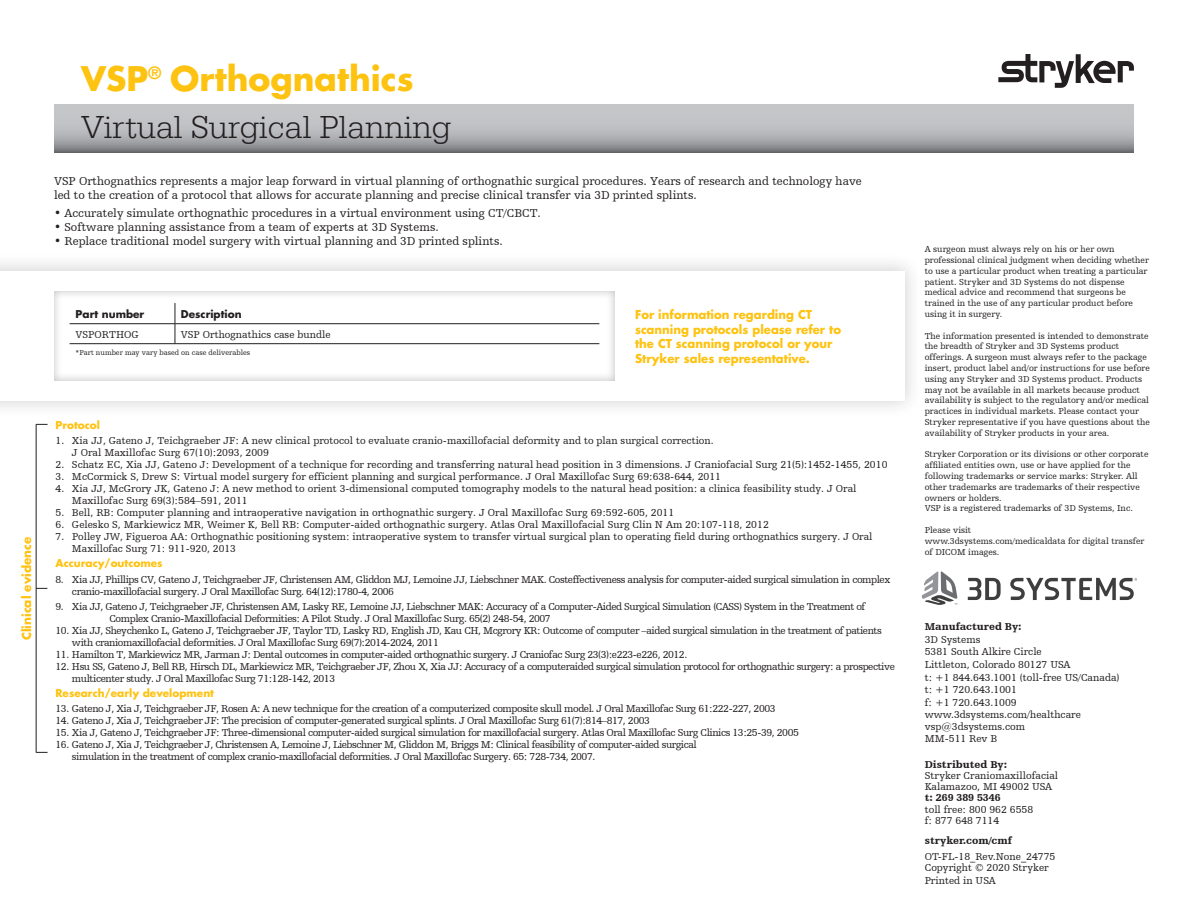
<style>
.page{position:relative;width:1188px;height:918px;background:#fff}
.page>*{position:absolute;margin:0;border:0;box-sizing:border-box;transform-origin:0 0}
.t1{font:300 33px/46.5px "URW Egyptienne TOT";color:#231f20}
.copy{font:12px/14.4px "Humanist Slabserif 712 BT";color:#231f20}
.copy-2{font:700 12px/14.4px "Futura For Stryker";color:#fec210}
.copy-3{font:10.5px/12px "Humanist Slabserif 712 BT";letter-spacing:-.04em;color:#231f20}
.copy-4{font:10.5px/12px "Humanist Slabserif 712 BT";color:#231f20}
.t2{font:900 10.5px "Humanist Slabserif 712 BT";color:#231f20}
.copy-5{font:700 10.5px "Futura For Stryker";color:#fec210}
.t3{font:700 10.5px "Futura For Stryker";color:#231f20}
.t4{font:9px/10.8px "Humanist Slabserif 712 BT";color:#231f20}
.copy-6{font:7.5px "Humanist Slabserif 712 BT";color:#231f20}
.s1{font-family:"Futura For Stryker";font-weight:700;color:#fec210}
</style>
<div class="page">
<svg style="left:54px;top:105px;width:1080px;height:47px;background:#b1b2b5"></svg>
<hr style="left:36px;top:424px;width:1px;height:329px;background:#231f20">
<svg style="left:36px;top:424px;width:12px;height:1px"></svg>
<div style="left:0;top:252px;width:924px;height:167px;background:#231f20;opacity:.2"></div>
<div style="left:0;top:271px;width:904px;height:129px;background:#fff"></div>
<div style="left:47px;top:287px;width:568px;height:94px;background:#231f20;opacity:.3"></div>
<div style="left:69px;top:302px;width:530px;height:61px;background:#fff"></div>
<hr style="left:70px;top:323px;width:105px;height:1px;background:#231f20">
<svg style="left:175px;top:303px;width:1px;height:40px"></svg>
<hr style="left:175px;top:323px;width:424px;height:1px;background:#231f20">
<hr style="left:70px;top:343px;width:105px;height:1px;background:#231f20">
<hr style="left:175px;top:343px;width:424px;height:1px;background:#231f20">
<svg style="left:998px;top:54px;width:136px;height:34px"></svg>
<svg style="left:922px;top:571px;width:36px;height:34px"></svg>
<svg style="left:968px;top:578px;width:33px;height:22px"></svg>
<svg style="left:1010px;top:578px;width:127px;height:22px"></svg>
<p class="t1" style="left:81px;top:58px;width:372px"><span class="s1">VSP</span><sup>®</sup> <span class="s1">Orthognathics<br></span>Virtual Surgical Planning</p>
<p class="copy" style="left:54px;top:173px;width:809px">VSP Orthognathics represents a major leap forward in virtual planning of orthognathic surgical procedures. Years of research and technology have led to the creation of a protocol that allows for accurate planning and precise clinical transfer via 3D printed splints.</p>
<p class="copy" style="left:54px;top:205px;width:488px">• Accurately simulate orthognathic procedures in a virtual environment using CT/CBCT.</p>
<p class="copy" style="left:54px;top:220px;width:386px">• Software planning assistance from a team of experts at 3D Systems.</p>
<p class="copy" style="left:54px;top:234px;width:450px">• Replace traditional model surgery with virtual planning and 3D printed splints.</p>
<p class="copy-2" style="left:19px;top:640px;width:105px;rotate:-90deg">Clinical evidence</p>
<p class="t3" style="left:76px;top:307px;width:70px">Part number</p>
<p class="t3" style="left:181px;top:307px;width:62px">Description</p>
<p class="copy-4" style="left:76px;top:328px;width:65px">VSPORTHOG</p>
<p class="copy-4" style="left:181px;top:328px;width:151px">VSP Orthognathics case bundle</p>
<p class="copy-6" style="left:76px;top:348px;width:176px">*Part number may vary based on case deliverables</p>
<p class="copy-2" style="left:635px;top:307px;width:208px">For information regarding CT scanning protocols please refer to the CT scanning protocol or your<br>Stryker sales representative.</p>
<p class="copy-5" style="left:56px;top:418px;width:46px">Protocol</p>
<p class="copy-4" style="left:72px;top:434px;width:643px;text-indent:-16px">1. Xia JJ, Gateno J, Teichgraeber JF: A new clinical protocol to evaluate cranio-maxillofacial deformity and to plan surgical correction.<br>J Oral Maxillofac Surg 67(10):2093, 2009</p>
<p class="copy-4" style="left:56px;top:458px;width:834px">2. Schatz EC, Xia JJ, Gateno J: Development of a technique for recording and transferring natural head position in 3 dimensions. J Craniofacial Surg 21(5):1452-1455, 2010</p>
<p class="copy-4" style="left:56px;top:470px;width:667px">3. McCormick S, Drew S: Virtual model surgery for efficient planning and surgical performance. J Oral Maxillofac Surg 69:638-644, 2011</p>
<p class="copy-4" style="left:72px;top:482px;width:786px;text-indent:-16px">4. Xia JJ, McGrory JK, Gateno J: A new method to orient 3-dimensional computed tomography models to the natural head position: a clinica feasibility study. J Oral<br>Maxillofac Surg 69(3):584–591, 2011</p>
<p class="copy-4" style="left:56px;top:506px;width:620px">5. Bell, RB: Computer planning and intraoperative navigation in orthognathic surgery. J Oral Maxillofac Surg 69:592-605, 2011</p>
<p class="copy-4" style="left:56px;top:518px;width:715px">6. Gelesko S, Markiewicz MR, Weimer K, Bell RB: Computer-aided orthognathic surgery. Atlas Oral Maxillofacial Surg Clin N Am 20:107-118, 2012</p>
<p class="copy-4" style="left:72px;top:530px;width:802px;text-indent:-16px">7. Polley JW, Figueroa AA: Orthognathic positioning system: intraoperative system to transfer virtual surgical plan to operating field during orthognathics surgery. J Oral<br>Maxillofac Surg 71: 911-920, 2013</p>
<p class="copy-5" style="left:56px;top:556px;width:109px">Accuracy/outcomes</p>
<p class="copy-3" style="left:72px;top:573px;width:820px;text-indent:-16px">8. Xia JJ, Phillips CV, Gateno J, Teichgraeber JF, Christensen AM, Gliddon MJ, Lemoine JJ, Liebschner MAK. Costeffectiveness analysis for computer-aided surgical simulation in complex cranio-maxillofacial surgery. J Oral Maxillofac Surg. 64(12):1780-4, 2006</p>
<p class="copy-3" style="left:110px;top:600px;width:757px;text-indent:-54px">9. Xia JJ, Gateno J, Teichgraeber JF, Christensen AM, Lasky RE, Lemoine JJ, Liebschner MAK: Accuracy of a Computer-Aided Surgical Simulation (CASS) System in the Treatment of<br>Complex Cranio-Maxillofacial Deformities: A Pilot Study. J Oral Maxillofac Surg. 65(2) 248-54, 2007</p>
<p class="copy-3" style="left:72px;top:624px;width:811px;text-indent:-16px">10. Xia JJ, Sheychenko L, Gateno J, Teichgraeber JF, Taylor TD, Lasky RD, English JD, Kau CH, Mcgrory KR: Outcome of computer –aided surgical simulation in the treatment of patients with craniomaxillofacial deformities. J Oral Maxillofac Surg 69(7):2014-2024, 2011</p>
<p class="copy-3" style="left:56px;top:648px;width:633px">11. Hamilton T, Markiewicz MR, Jarman J: Dental outcomes in computer-aided orthognathic surgery. J Craniofac Surg 23(3):e223-e226, 2012.</p>
<p class="copy-3" style="left:72px;top:660px;width:824px;text-indent:-16px">12. Hsu SS, Gateno J, Bell RB, Hirsch DL, Markiewicz MR, Teichgraeber JF, Zhou X, Xia JJ: Accuracy of a computeraided surgical simulation protocol for orthognathic surgery: a prospective multicenter study. J Oral Maxillofac Surg 71:128-142, 2013</p>
<p class="copy-5" style="left:56px;top:686px;width:160px">Research/early development</p>
<p class="copy-3" style="left:56px;top:703px;width:722px">13. Gateno J, Xia J, Teichgraeber JF, Rosen A: A new technique for the creation of a computerized composite skull model. J Oral Maxillofac Surg 61:222-227, 2003</p>
<p class="copy-3" style="left:56px;top:715px;width:596px">14. Gateno J, Xia J, Teichgraeber JF: The precision of computer-generated surgical splints. J Oral Maxillofac Surg 61(7):814–817, 2003</p>
<p class="copy-3" style="left:56px;top:727px;width:745px">15. Xia J, Gateno J, Teichgraeber JF: Three-dimensional computer-aided surgical simulation for maxillofacial surgery. Atlas Oral Maxillofac Surg Clinics 13:25-39, 2005</p>
<p class="copy-3" style="left:72px;top:739px;width:626px;text-indent:-16px">16. Gateno J, Xia J, Teichgraeber J, Christensen A, Lemoine J, Liebschner M, Gliddon M, Briggs M: Clinical feasibility of computer-aided surgical simulation in the treatment of complex cranio-maxillofacial deformities. J Oral Maxillofac Surgery. 65: 728-734, 2007.</p>
<p class="t4" style="left:925px;top:244px;width:226px">A surgeon must always rely on his or her own professional clinical judgment when deciding whether to use a particular product when treating a particular patient. Stryker and 3D Systems do not dispense medical advice and recommend that surgeons be trained in the use of any particular product before using it in surgery.</p>
<p class="t4" style="left:925px;top:330px;width:227px">The information presented is intended to demonstrate the breadth of Stryker and 3D Systems product offerings. A surgeon must always refer to the package insert, product label and/or instructions for use before using any Stryker and 3D Systems product. Products may not be available in all markets because product availability is subject to the regulatory and/or medical practices in individual markets. Please contact your Stryker representative if you have questions about the availability of Stryker products in your area.</p>
<p class="t4" style="left:925px;top:449px;width:225px">Stryker Corporation or its divisions or other corporate affiliated entities own, use or have applied for the following trademarks or service marks: Stryker. All other trademarks are trademarks of their respective owners or holders.</p>
<p class="t4" style="left:925px;top:503px;width:210px">VSP is a registered trademarks of 3D Systems, Inc.</p>
<p class="t4" style="left:925px;top:525px;width:48px">Please visit</p>
<p class="t4" style="left:925px;top:535px;width:221px">www.3dsystems.com/medicaldata for digital transfer of DICOM images.</p>
<p class="t2" style="left:925px;top:620px;width:98px">Manufactured By:</p>
<p class="copy-4" style="left:925px;top:633px;width:57px">3D Systems</p>
<p class="copy-4" style="left:925px;top:646px;width:119px">5381 South Alkire Circle</p>
<p class="copy-4" style="left:925px;top:658px;width:147px">Littleton, Colorado 80127 USA</p>
<p class="copy-4" style="left:925px;top:671px;width:196px">t: +1 844.643.1001 (toll-free US/Canada)</p>
<p class="copy-4" style="left:925px;top:684px;width:94px">t: +1 720.643.1001</p>
<p class="copy-4" style="left:925px;top:696px;width:94px">f: +1 720.643.1009</p>
<p class="copy-4" style="left:925px;top:708px;width:158px">www.3dsystems.com/healthcare</p>
<p class="copy-4" style="left:925px;top:720px;width:102px">vsp@3dsystems.com</p>
<p class="copy-3" style="left:925px;top:733px;width:74px">MM-511 Rev B</p>
<p class="t2" style="left:925px;top:758px;width:84px">Distributed By:</p>
<p class="copy-4" style="left:925px;top:769px;width:135px">Stryker Craniomaxillofacial</p>
<p class="copy-4" style="left:925px;top:781px;width:129px">Kalamazoo, MI 49002 USA</p>
<p class="t2" style="left:925px;top:791px;width:77px">t: 269 389 5346</p>
<p class="copy-4" style="left:925px;top:803px;width:110px">toll free: 800 962 6558</p>
<p class="copy-4" style="left:925px;top:814px;width:76px">f: 877 648 7114</p>
<p class="t2" style="left:925px;top:834px;width:89px">stryker.com/cmf</p>
<p class="copy-4" style="left:925px;top:850px;width:132px">OT-FL-18_Rev.None_24775</p>
<p class="copy-4" style="left:925px;top:862px;width:125px">Copyright © 2020 Stryker</p>
<p class="copy-4" style="left:925px;top:874px;width:72px">Printed in USA</p>
</div>
